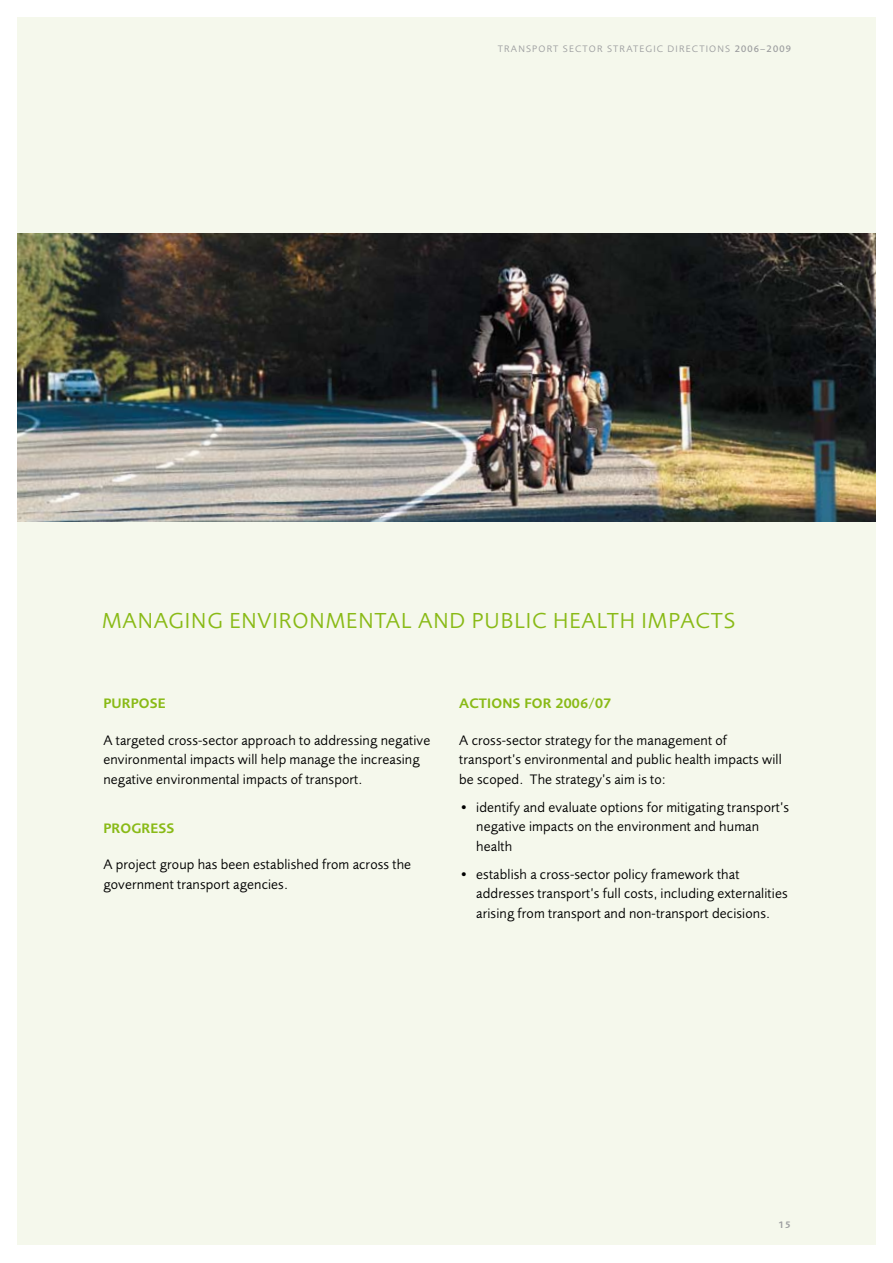
<style>
.page{position:relative;width:893px;height:1263px;background:#fff}
.page>*{position:absolute;margin:0;border:0;box-sizing:border-box;transform-origin:0 0}
.t1{font:22.5px "Foundry Sans";letter-spacing:.04em;color:#89ba16}
.t2{font:14.25px/19.5px "Foundry Sans";letter-spacing:.01em;color:#000}
.t3{font:600 14.25px "Foundry Sans";letter-spacing:.01em;color:#89ba16}
.t4{font:9.75px "Foundry Sans";letter-spacing:.12em;color:#9c9d9f}
.t5{font:600 9.75px "Foundry Sans";color:#9c9d9f}
.s1{font-weight:500}
</style>
<div class="page">
<div style="left:17px;top:17px;width:859px;height:1227px;background:#f5f8ec"></div>
<img style="left:17px;top:234px;width:859px;height:288px">
<p class="t4" style="left:498px;top:43px;width:295px">TRANSPORT SECTOR STRATEGIC DIRECTIONS <span class="s1">2006–2009</span></p>
<h1 class="t1" style="left:102px;top:607px;width:36px">Managing</h1>
<h1 class="t1" style="left:229px;top:607px;width:96px">Environmental</h1>
<h1 class="t1" style="left:418px;top:607px;width:17px">and</h1>
<h1 class="t1" style="left:472px;top:607px;width:26px">Public</h1>
<h1 class="t1" style="left:553px;top:607px;width:30px">Health</h1>
<h1 class="t1" style="left:642px;top:607px;width:22px">Impacts</h1>
<p class="t3" style="left:103px;top:695px;width:64px">PURPOSE</p>
<p class="t2" style="left:103px;top:730px;width:328px">A targeted cross-sector approach to addressing negative environmental impacts will help manage the increasing negative environmental impacts of transport.</p>
<p class="t3" style="left:103px;top:820px;width:64px">PROGRESS</p>
<p class="t2" style="left:103px;top:855px;width:309px">A project group has been established from across the government transport agencies.</p>
<p class="t3" style="left:459px;top:695px;width:152px">ACTIONS FOR 2006/07</p>
<p class="t2" style="left:459px;top:730px;width:324px">A cross-sector strategy for the management of transport’s environmental and public health impacts will be scoped. The strategy’s aim is to:</p>
<p class="t2" style="left:476px;top:797px;width:314px;text-indent:-17px">• identify and evaluate options for mitigating transport’s negative impacts on the environment and human health</p>
<p class="t2" style="left:476px;top:864px;width:313px;text-indent:-17px">• establish a cross-sector policy framework that addresses transport’s full costs, including externalities arising from transport and non-transport decisions.</p>
<p class="t5" style="left:778px;top:1219px;width:7px">15</p>
</div>
